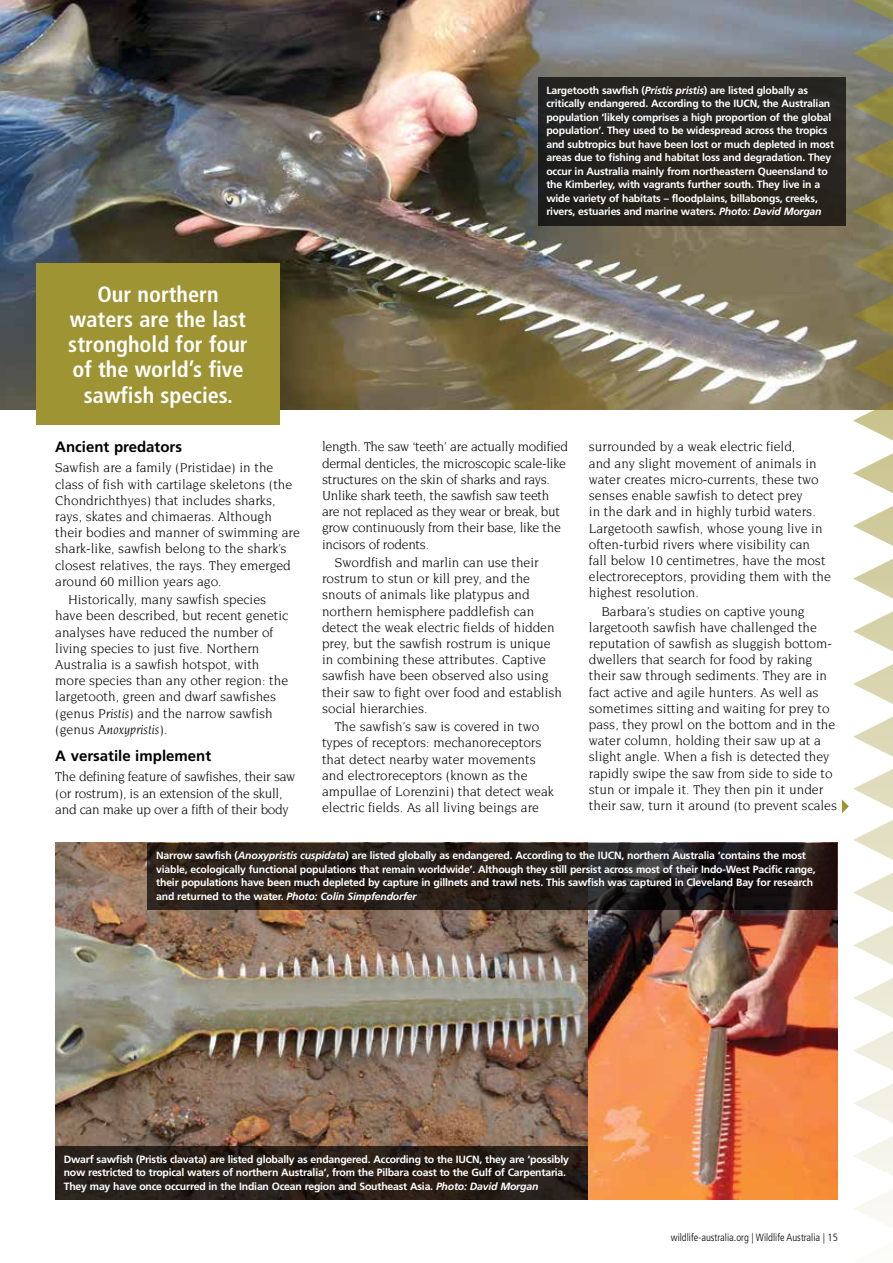
<style>
.page{position:relative;width:893px;height:1263px;background:#fff}
.page>*{position:absolute;margin:0;border:0;box-sizing:border-box;transform-origin:0 0}
.t1{font:700 condensed 22.2px/25.2px "Frutiger";color:#fff;text-align:center}
.t2{font:700 15px "Frutiger";color:#000}
.t3{font:13.8px/16.2px "Novarese";color:#000}
.t4{font:13.8px/16.2px "Novarese";letter-spacing:-.02em;color:#000}
.t5{font:700 10.5px/13.5px "Frutiger";letter-spacing:-.02em;color:#fff}
.t6{font:300 condensed 10.5px "Frutiger";color:#000}
.s1{font-style:italic}
</style>
<div class="page">
<img style="left:0;top:0;width:842px;height:409px">
<img style="left:55px;top:843px;width:783px;height:356px">
<div style="left:36px;top:263px;width:244px;height:162px;background:#9f9434"></div>
<div style="left:538px;top:77px;width:308px;height:148px;background:#26241e"></div>
<svg style="left:55px;top:1146px;width:533px;height:53px;background:#271e18"></svg>
<svg style="left:148px;top:843px;width:689px;height:67px;background:#261e1b"></svg>
<svg style="left:842px;top:0;width:51px;height:1221px"></svg>
<p class="t5" style="left:546px;top:83px;width:289px">Largetooth sawfish (<span class="s1">Pristis pristis</span>) are listed globally as critically endangered. According to the IUCN, the Australian population ‘likely comprises a high proportion of the global population’. They used to be widespread across the tropics and subtropics but have been lost or much depleted in most areas due to fishing and habitat loss and degradation. They occur in Australia mainly from northeastern Queensland to the Kimberley, with vagrants further south. They live in a wide variety of habitats – floodplains, billabongs, creeks, rivers, estuaries and marine waters. <span class="s1">Photo: David Morgan</span></p>
<h1 class="t1" style="left:68px;top:282px;width:181px">Our northern waters are the last stronghold for four of the world’s five sawfish species.</h1>
<p class="t2" style="left:55px;top:438px;width:128px">Ancient predators</p>
<p class="t3" style="left:55px;top:460px;width:246px">Sawfish are a family (Pristidae) in the class of fish with cartilage skeletons (the Chondrichthyes) that includes sharks, rays, skates and chimaeras. Although their bodies and manner of swimming are shark-like, sawfish belong to the shark’s closest relatives, the rays. They emerged around 60 million years ago.</p>
<p class="t3" style="left:55px;top:591px;width:234px;text-indent:13px">Historically, many sawfish species have been described, but recent genetic analyses have reduced the number of living species to just five. Northern Australia is a sawfish hotspot, with more species than any other region: the largetooth, green and dwarf sawfishes (genus <span class="s1">Pristis</span>) and the narrow sawfish (genus <span class="s1">Anoxypristis</span>).</p>
<p class="t2" style="left:55px;top:747px;width:157px">A versatile implement</p>
<p class="t4" style="left:55px;top:768px;width:242px">The defining feature of sawfishes, their saw (or rostrum), is an extension of the skull, and can make up over a fifth of their body</p>
<p class="t4" style="left:322px;top:439px;width:247px">length. The saw ‘teeth’ are actually modified dermal denticles, the microscopic scale-like structures on the skin of sharks and rays.<br>Unlike shark teeth, the sawfish saw teeth are not replaced as they wear or break, but grow continuously from their base, like the incisors of rodents.</p>
<p class="t3" style="left:322px;top:554px;width:242px;text-indent:13px">Swordfish and marlin can use their rostrum to stun or kill prey, and the snouts of animals like platypus and northern hemisphere paddlefish can detect the weak electric fields of hidden prey, but the sawfish rostrum is unique in combining these attributes. Captive sawfish have been observed also using their saw to fight over food and establish social hierarchies.</p>
<p class="t3" style="left:322px;top:718px;width:233px;text-indent:13px">The sawfish’s saw is covered in two types of receptors: mechanoreceptors that detect nearby water movements and electroreceptors (known as the ampullae of Lorenzini) that detect weak electric fields. As all living beings are</p>
<p class="t3" style="left:589px;top:439px;width:244px">surrounded by a weak electric field,<br>and any slight movement of animals in water creates micro-currents, these two senses enable sawfish to detect prey<br>in the dark and in highly turbid waters.<br>Largetooth sawfish, whose young live in often-turbid rivers where visibility can fall below 10 centimetres, have the most electroreceptors, providing them with the highest resolution.</p>
<p class="t3" style="left:589px;top:603px;width:250px;text-indent:13px">Barbara’s studies on captive young largetooth sawfish have challenged the reputation of sawfish as sluggish bottom&shy;dwellers that search for food by raking their saw through sediments. They are in fact active and agile hunters. As well as sometimes sitting and waiting for prey to pass, they prowl on the bottom and in the water column, holding their saw up at a slight angle. When a fish is detected they rapidly swipe the saw from side to side to stun or impale it. They then pin it under their saw, turn it around (to prevent scales</p>
<p class="t5" style="left:156px;top:849px;width:661px">Narrow sawfish (<span class="s1">Anoxypristis cuspidata</span>) are listed globally as endangered. According to the IUCN, northern Australia ‘contains the most viable, ecologically functional populations that remain worldwide’. Although they still persist across most of their Indo-West Pacific range, their populations have been much depleted by capture in gillnets and trawl nets. This sawfish was captured in Cleveland Bay for research and returned to the water. <span class="s1">Photo: Colin Simpfendorfer</span></p>
<p class="t5" style="left:64px;top:1152px;width:507px">Dwarf sawfish (Pristis clavata) are listed globally as endangered. According to the IUCN, they are ‘possibly now restricted to tropical waters of northern Australia’, from the Pilbara coast to the Gulf of Carpentaria.<br>They may have once occurred in the Indian Ocean region and Southeast Asia. <span class="s1">Photo: David Morgan</span></p>
<p class="t6" style="left:671px;top:1231px;width:168px">wildlife-australia.org | Wildlife Australia | 15</p>
</div>
